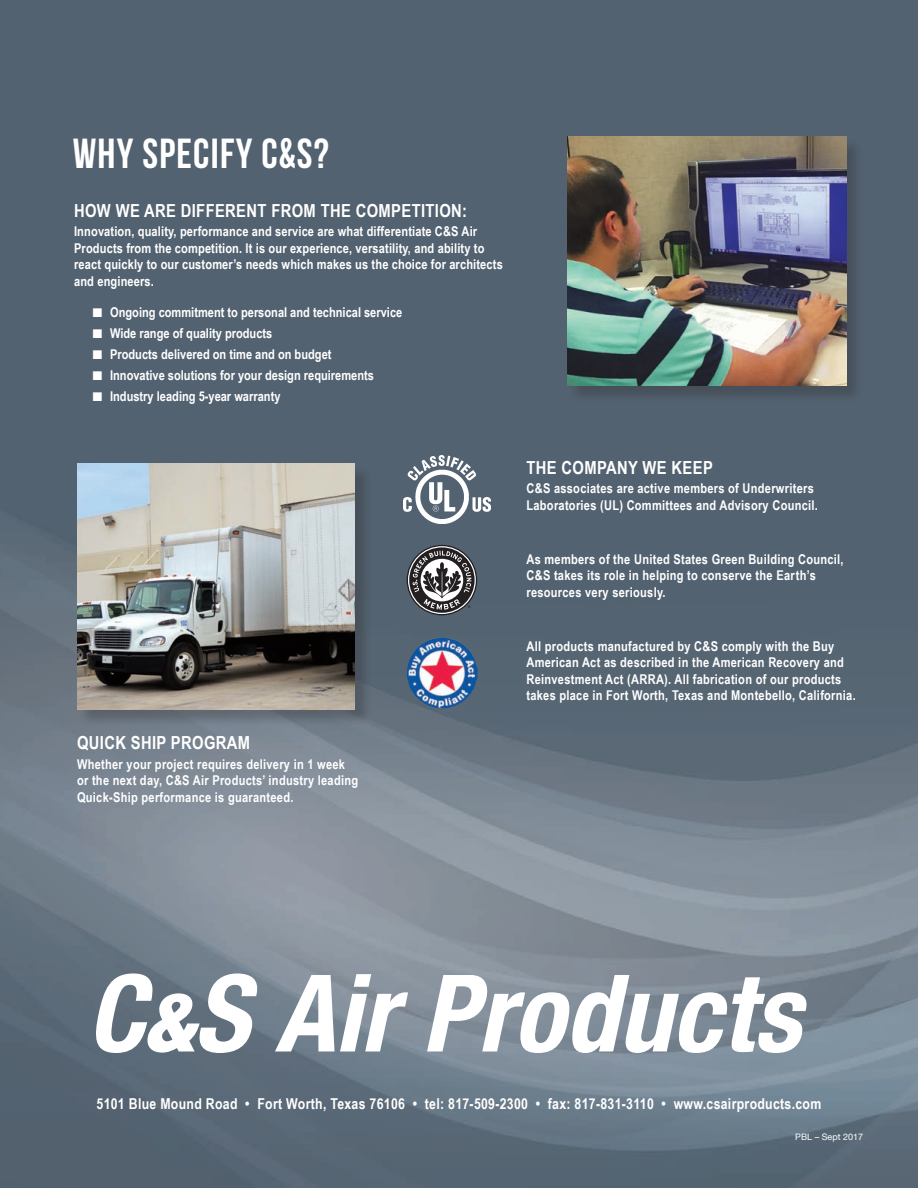
<style>
.page{position:relative;width:918px;height:1188px;background:#fff}
.page>*{position:absolute;margin:0;border:0;box-sizing:border-box;transform-origin:0 0}
.t1{font:700 42px "Bebas Neue";letter-spacing:.03em;color:#fff}
.copy-subhead{font:700 18px "Arial Narrow";letter-spacing:.02em;color:#fff}
.MAIN_COPY{font:700 15px "Arial Narrow";letter-spacing:.02em;color:#fff}
.Copy{font:700 13.5px/16.5px "Arial Narrow";letter-spacing:.01em;color:#fff}
.TCWK{font:700 13.5px/16.5px "Arial Narrow";letter-spacing:.02em;color:#fff}
.MAIN_COPY-2{font:9px "Helvetica Neue LT Std";color:#fff}
.s1{font-family:"League Gothic";font-weight:400;font-size:40.5px}
</style>
<div class="page">
<img style="left:0;top:0;width:918px;height:1188px">
<div style="left:568px;top:138px;width:296px;height:265px;background:#4c5765"></div>
<img style="left:567px;top:137px;width:279px;height:248px">
<div style="left:78px;top:465px;width:295px;height:262px;background:#231f20;opacity:.26"></div>
<img style="left:77px;top:464px;width:278px;height:245px">
<svg style="left:407px;top:545px;width:70px;height:70px"></svg>
<img style="left:407px;top:638px;width:71px;height:70px;border-radius:35px">
<img style="left:403px;top:456px;width:87px;height:67px">
<svg style="left:93px;top:973px;width:167px;height:80px"></svg>
<svg style="left:275px;top:974px;width:133px;height:77px"></svg>
<svg style="left:427px;top:975px;width:381px;height:78px"></svg>
<svg style="left:93px;top:309px;width:9px;height:8px"></svg>
<svg style="left:93px;top:330px;width:9px;height:8px"></svg>
<svg style="left:93px;top:351px;width:9px;height:8px"></svg>
<svg style="left:93px;top:372px;width:9px;height:8px"></svg>
<svg style="left:93px;top:393px;width:9px;height:8px"></svg>
<p class="t1" style="left:73px;top:130px;width:258px">Why Specify C<span class="s1">&amp;</span>S?</p>
<p class="copy-subhead" style="left:74px;top:197px;width:395px">HOW WE ARE DIFFERENT FROM THE COMPETITION:</p>
<p class="Copy" style="left:74px;top:223px;width:430px">Innovation, quality, performance and service are what differentiate C&amp;S Air Products from the competition. It is our experience, versatility, and ability to react quickly to our customer’s needs which makes us the choice for architects and engineers.</p>
<p class="Copy" style="left:110px;top:304px;width:294px">Ongoing commitment to personal and technical service</p>
<p class="Copy" style="left:110px;top:325px;width:164px">Wide range of quality products</p>
<p class="Copy" style="left:110px;top:346px;width:223px">Products delivered on time and on budget</p>
<p class="Copy" style="left:110px;top:367px;width:265px">Innovative solutions for your design requirements</p>
<p class="Copy" style="left:110px;top:388px;width:172px">Industry leading 5-year warranty</p>
<p class="copy-subhead" style="left:77px;top:729px;width:175px">QUICK SHIP PROGRAM</p>
<p class="Copy" style="left:77px;top:755px;width:283px">Whether your project requires delivery in 1 week or the next day, C&amp;S Air Products’ industry leading<br>Quick-Ship performance is guaranteed.</p>
<p class="copy-subhead" style="left:526px;top:454px;width:188px">THE COMPANY WE KEEP</p>
<p class="TCWK" style="left:526px;top:480px;width:293px">C&amp;S associates are active members of Underwriters<br>Laboratories (UL) Committees and Advisory Council.</p>
<p class="TCWK" style="left:526px;top:550px;width:319px">As members of the United States Green Building Council,<br>C&amp;S takes its role in helping to conserve the Earth’s resources very seriously.</p>
<p class="TCWK" style="left:526px;top:637px;width:331px">All products manufactured by C&amp;S comply with the Buy American Act as described in the American Recovery and Reinvestment Act (ARRA). All fabrication of our products takes place in Fort Worth, Texas and Montebello, California.</p>
<p class="MAIN_COPY" style="left:97px;top:1092px;width:726px">5101 Blue Mound Road • Fort Worth, Texas 76106 • tel: 817-509-2300 • fax: 817-831-3110 • www.csairproducts.com</p>
<p class="MAIN_COPY-2" style="left:795px;top:1132px;width:69px">PBL – Sept 2017</p>
</div>
